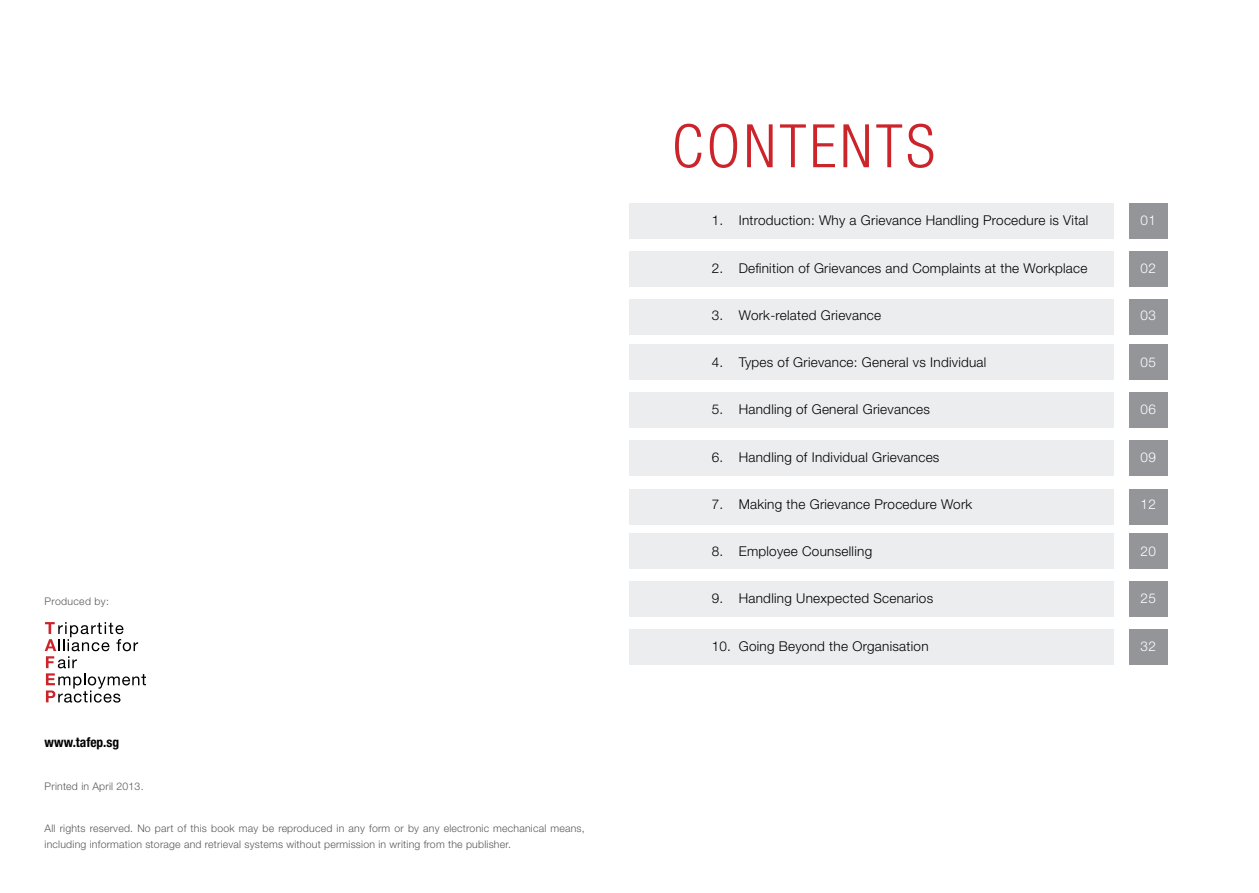
<style>
.page{position:relative;width:1259px;height:893px;background:#fff}
.page>*{position:absolute;margin:0;border:0;box-sizing:border-box;transform-origin:0 0}
.t1{font:300 condensed 60px "Helvetica Neue LT Std";letter-spacing:.06em;color:#cb242b}
.t2{font:300 13.5px "Helvetica Neue LT Std";letter-spacing:.02em;color:#000}
.t3{font:300 13.5px "Helvetica Neue LT Std";letter-spacing:.02em;color:#fff}
.t4{font:700 condensed 13.5px "Helvetica Neue LT Std";color:#000}
.t5{font:300 10.5px/16.5px "Helvetica Neue LT Std";letter-spacing:.02em;color:#58595b}
</style>
<div class="page">
<div style="left:1129px;top:203px;width:38px;height:35px;background:#939598"></div>
<div style="left:1129px;top:344px;width:38px;height:35px;background:#939598"></div>
<div style="left:1129px;top:534px;width:38px;height:35px;background:#939598"></div>
<div style="left:1129px;top:252px;width:38px;height:35px;background:#939598"></div>
<div style="left:1129px;top:392px;width:38px;height:35px;background:#939598"></div>
<div style="left:1129px;top:581px;width:38px;height:35px;background:#939598"></div>
<div style="left:1129px;top:300px;width:38px;height:35px;background:#939598"></div>
<div style="left:1129px;top:489px;width:38px;height:35px;background:#939598"></div>
<div style="left:1129px;top:440px;width:38px;height:35px;background:#939598"></div>
<div style="left:1129px;top:629px;width:38px;height:35px;background:#939598"></div>
<div style="left:629px;top:203px;width:485px;height:35px;background:#ecedee"></div>
<div style="left:629px;top:344px;width:485px;height:35px;background:#ecedee"></div>
<div style="left:629px;top:534px;width:485px;height:35px;background:#ecedee"></div>
<div style="left:629px;top:252px;width:485px;height:35px;background:#ecedee"></div>
<div style="left:629px;top:392px;width:485px;height:35px;background:#ecedee"></div>
<div style="left:629px;top:581px;width:485px;height:35px;background:#ecedee"></div>
<div style="left:629px;top:300px;width:485px;height:35px;background:#ecedee"></div>
<div style="left:629px;top:489px;width:485px;height:35px;background:#ecedee"></div>
<div style="left:629px;top:440px;width:485px;height:35px;background:#ecedee"></div>
<div style="left:629px;top:629px;width:485px;height:35px;background:#ecedee"></div>
<svg style="left:45px;top:622px;width:101px;height:81px"></svg>
<p class="t5" style="left:45px;top:593px;width:66px">Produced by:</p>
<p class="t4" style="left:45px;top:734px;width:76px">www.tafep.sg</p>
<p class="t5" style="left:45px;top:777px;width:100px">Printed in April 2013.</p>
<p class="t5" style="left:45px;top:820px;width:541px">All rights reserved. No part of this book may be reproduced in any form or by any electronic mechanical means, including information storage and retrieval systems without permission in writing from the publisher.</p>
<h1 class="t1" style="left:672px;top:112px;width:264px">CONTENTS</h1>
<p class="t2" style="left:711px;top:212px;width:378px">1. Introduction: Why a Grievance Handling Procedure is Vital</p>
<p class="t3" style="left:1140px;top:212px;width:17px">01</p>
<p class="t2" style="left:711px;top:260px;width:377px">2. Definition of Grievances and Complaints at the Workplace</p>
<p class="t3" style="left:1140px;top:260px;width:17px">02</p>
<p class="t2" style="left:711px;top:307px;width:171px">3. Work-related Grievance</p>
<p class="t3" style="left:1140px;top:307px;width:17px">03</p>
<p class="t2" style="left:711px;top:354px;width:276px">4. Types of Grievance: General vs Individual</p>
<p class="t3" style="left:1140px;top:354px;width:17px">05</p>
<p class="t2" style="left:711px;top:401px;width:220px">5. Handling of General Grievances</p>
<p class="t3" style="left:1140px;top:401px;width:17px">06</p>
<p class="t2" style="left:711px;top:449px;width:229px">6. Handling of Individual Grievances</p>
<p class="t3" style="left:1140px;top:449px;width:17px">09</p>
<p class="t2" style="left:711px;top:496px;width:262px">7. Making the Grievance Procedure Work</p>
<p class="t3" style="left:1140px;top:496px;width:17px">12</p>
<p class="t2" style="left:711px;top:543px;width:162px">8. Employee Counselling</p>
<p class="t3" style="left:1140px;top:543px;width:17px">20</p>
<p class="t2" style="left:711px;top:590px;width:223px">9. Handling Unexpected Scenarios</p>
<p class="t3" style="left:1140px;top:590px;width:17px">25</p>
<p class="t2" style="left:711px;top:638px;width:218px">10. Going Beyond the Organisation</p>
<p class="t3" style="left:1140px;top:638px;width:17px">32</p>
</div>
